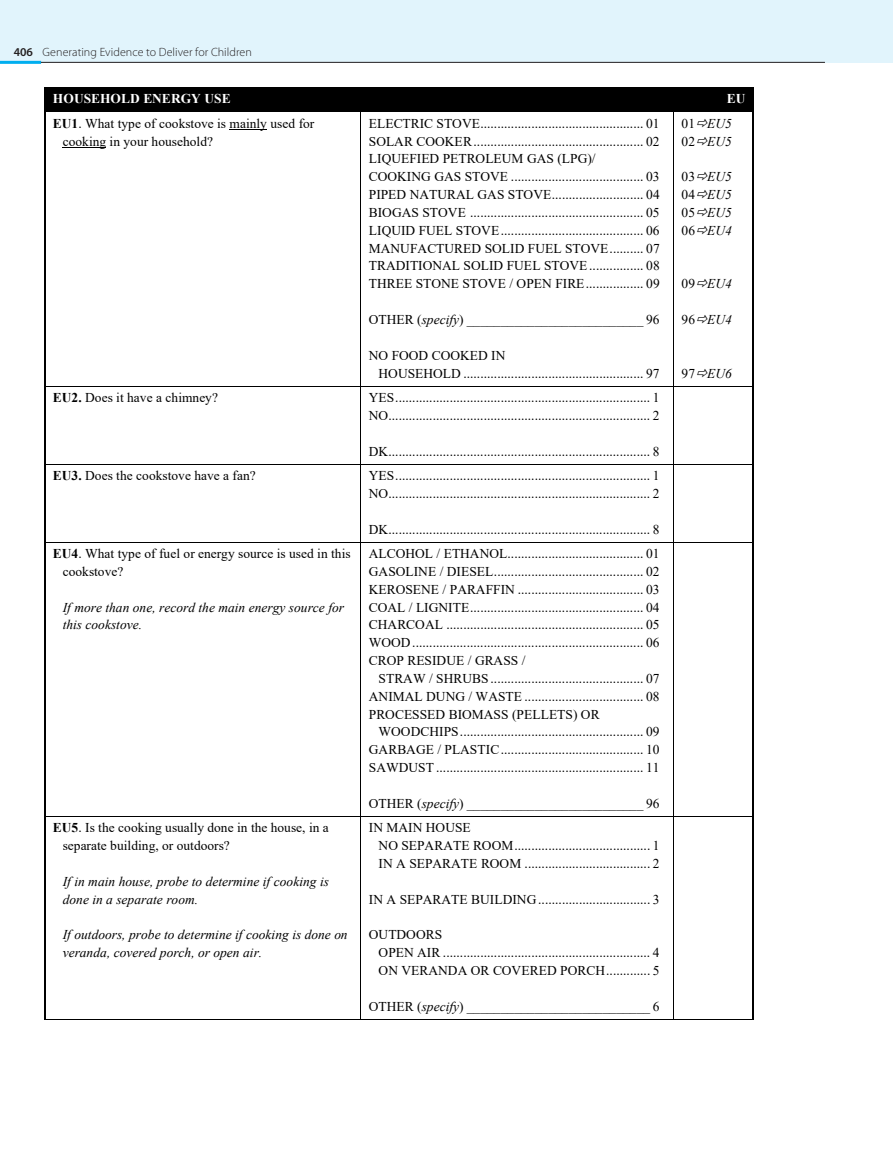
<style>
.page{position:relative;width:893px;height:1170px;background:#fff}
.page>*{position:absolute;margin:0;border:0;box-sizing:border-box;transform-origin:0 0}
.t1{font:13.5px/17.9px "Times New Roman";color:#000}
.t2{font:italic 13.5px/17.9px "Times New Roman";color:#000}
.t3{font:700 13.5px "Times New Roman";color:#fff}
.t4{font:300 12px "Myriad Pro";letter-spacing:.005em;color:#231f20}
.s1{font-weight:600}
.s2{font-weight:700}
.s3{font-style:italic}
.s4{font-style:normal}
</style>
<div class="page">
<div style="left:0;top:0;width:893px;height:62px;background:#e1f4fc"></div>
<hr style="left:0;top:61px;width:41px;height:3px;background:#00aeef">
<hr style="left:41px;top:62px;width:784px;height:1px;background:#231f20">
<div style="left:53px;top:91px;width:613px;height:18px;background:#000"></div>
<div style="left:674px;top:88px;width:78px;height:23px;background:#000"></div>
<hr style="left:46px;top:87px;width:627px;height:1px;background:#000">
<hr style="left:46px;top:88px;width:627px;height:3px;background:#000">
<hr style="left:674px;top:87px;width:78px;height:1px;background:#000">
<hr style="left:45px;top:109px;width:629px;height:2px;background:#000">
<hr style="left:230px;top:129px;width:37px;height:1px;background:#000">
<hr style="left:63px;top:147px;width:43px;height:1px;background:#000">
<svg style="left:44px;top:87px;width:2px;height:28px"></svg>
<hr style="left:46px;top:111px;width:315px;height:1px;background:#000">
<hr style="left:361px;top:111px;width:312px;height:1px;background:#000">
<svg style="left:673px;top:87px;width:1px;height:28px"></svg>
<hr style="left:674px;top:111px;width:78px;height:1px;background:#000">
<svg style="left:752px;top:87px;width:2px;height:28px"></svg>
<hr style="left:45px;top:115px;width:1px;height:271px;background:#000">
<hr style="left:44px;top:115px;width:1px;height:271px;background:#000">
<hr style="left:361px;top:115px;width:1px;height:271px;background:#000">
<hr style="left:673px;top:115px;width:1px;height:271px;background:#000">
<hr style="left:753px;top:115px;width:1px;height:271px;background:#000">
<hr style="left:752px;top:115px;width:1px;height:271px;background:#000">
<hr style="left:46px;top:386px;width:315px;height:1px;background:#000">
<hr style="left:361px;top:386px;width:312px;height:1px;background:#000">
<hr style="left:674px;top:386px;width:78px;height:1px;background:#000">
<hr style="left:45px;top:389px;width:1px;height:74px;background:#000">
<hr style="left:44px;top:389px;width:1px;height:74px;background:#000">
<hr style="left:361px;top:389px;width:1px;height:74px;background:#000">
<hr style="left:673px;top:389px;width:1px;height:74px;background:#000">
<hr style="left:753px;top:389px;width:1px;height:74px;background:#000">
<hr style="left:752px;top:389px;width:1px;height:74px;background:#000">
<hr style="left:46px;top:463px;width:315px;height:1px;background:#000">
<hr style="left:361px;top:463px;width:312px;height:1px;background:#000">
<hr style="left:674px;top:463px;width:78px;height:1px;background:#000">
<hr style="left:45px;top:467px;width:1px;height:74px;background:#000">
<hr style="left:44px;top:467px;width:1px;height:74px;background:#000">
<hr style="left:361px;top:467px;width:1px;height:74px;background:#000">
<hr style="left:673px;top:467px;width:1px;height:74px;background:#000">
<hr style="left:753px;top:467px;width:1px;height:74px;background:#000">
<hr style="left:752px;top:467px;width:1px;height:74px;background:#000">
<hr style="left:46px;top:541px;width:315px;height:1px;background:#000">
<hr style="left:361px;top:541px;width:312px;height:1px;background:#000">
<hr style="left:674px;top:541px;width:78px;height:1px;background:#000">
<hr style="left:45px;top:545px;width:1px;height:271px;background:#000">
<hr style="left:44px;top:545px;width:1px;height:271px;background:#000">
<hr style="left:361px;top:545px;width:1px;height:271px;background:#000">
<hr style="left:673px;top:545px;width:1px;height:271px;background:#000">
<hr style="left:753px;top:545px;width:1px;height:271px;background:#000">
<hr style="left:752px;top:545px;width:1px;height:271px;background:#000">
<hr style="left:46px;top:816px;width:315px;height:1px;background:#000">
<hr style="left:361px;top:816px;width:312px;height:1px;background:#000">
<hr style="left:674px;top:816px;width:78px;height:1px;background:#000">
<hr style="left:45px;top:819px;width:1px;height:199px;background:#000">
<hr style="left:44px;top:819px;width:1px;height:199px;background:#000">
<hr style="left:44px;top:1018px;width:317px;height:1px;background:#000">
<hr style="left:361px;top:819px;width:1px;height:199px;background:#000">
<hr style="left:361px;top:1018px;width:312px;height:1px;background:#000">
<hr style="left:673px;top:819px;width:1px;height:199px;background:#000">
<hr style="left:674px;top:1018px;width:78px;height:1px;background:#000">
<hr style="left:753px;top:819px;width:1px;height:199px;background:#000">
<hr style="left:752px;top:819px;width:1px;height:199px;background:#000">
<p class="t4" style="left:14px;top:45px;width:240px"><span class="s1">406</span> Generating Evidence to Deliver for Children</p>
<p class="t3" style="left:53px;top:89px;width:179px">HOUSEHOLD ENERGY USE</p>
<p class="t3" style="left:727px;top:89px;width:20px">EU</p>
<p class="t1" style="left:63px;top:114px;width:253px;text-indent:-10px"><span class="s2">EU1</span>. What type of cookstove is mainly used for cooking in your household?</p>
<p class="t1" style="left:369px;top:114px;width:292px">ELECTRIC STOVE................................................ 01<br>SOLAR COOKER .................................................. 02<br>LIQUEFIED PETROLEUM GAS (LPG)/ COOKING GAS STOVE ....................................... 03<br>PIPED NATURAL GAS STOVE ........................... 04<br>BIOGAS STOVE ................................................... 05<br>LIQUID FUEL STOVE .......................................... 06<br>MANUFACTURED SOLID FUEL STOVE .......... 07<br>TRADITIONAL SOLID FUEL STOVE ................ 08<br>THREE STONE STOVE / OPEN FIRE ................. 09</p>
<p class="t1" style="left:369px;top:310px;width:292px">OTHER (<span class="s3">specify</span>) __________________________ 96</p>
<p class="t1" style="left:379px;top:346px;width:283px;text-indent:-10px">NO FOOD COOKED IN<br>HOUSEHOLD ..................................................... 97</p>
<p class="t2" style="left:682px;top:114px;width:52px"><span class="s4">01</span> EU5<br><span class="s4">02</span> EU5</p>
<p class="t2" style="left:682px;top:167px;width:52px;text-align:justify"><span class="s4">03</span> EU5<br><span class="s4">04</span> EU5<br><span class="s4">05</span> EU5<br><span class="s4">06</span> EU4</p>
<p class="t2" style="left:682px;top:274px;width:52px"><span class="s4">09</span> EU4</p>
<p class="t2" style="left:682px;top:310px;width:52px"><span class="s4">96</span> EU4</p>
<p class="t2" style="left:682px;top:364px;width:52px"><span class="s4">97</span> EU6</p>
<p class="t1" style="left:53px;top:388px;width:167px"><span class="s2">EU2.</span> Does it have a chimney?</p>
<p class="t1" style="left:369px;top:388px;width:292px">YES ........................................................................... 1<br>NO ............................................................................. 2</p>
<p class="t1" style="left:369px;top:441px;width:292px">DK ............................................................................. 8</p>
<p class="t1" style="left:53px;top:466px;width:204px"><span class="s2">EU3.</span> Does the cookstove have a fan?</p>
<p class="t1" style="left:369px;top:466px;width:292px">YES ........................................................................... 1<br>NO ............................................................................. 2</p>
<p class="t1" style="left:369px;top:519px;width:292px">DK ............................................................................. 8</p>
<p class="t1" style="left:63px;top:544px;width:290px;text-indent:-10px"><span class="s2">EU4</span>. What type of fuel or energy source is used in this cookstove?</p>
<p class="t2" style="left:63px;top:597px;width:283px">If more than one, record the main energy source for this cookstove.</p>
<p class="t1" style="left:369px;top:544px;width:292px;text-align:justify">ALCOHOL / ETHANOL........................................ 01<br>GASOLINE / DIESEL ............................................ 02<br>KEROSENE / PARAFFIN ..................................... 03<br>COAL / LIGNITE ................................................... 04<br>CHARCOAL .......................................................... 05<br>WOOD .................................................................... 06<br>CROP RESIDUE / GRASS /</p>
<p class="t1" style="left:369px;top:669px;width:292px;text-align:justify;text-indent:10px">STRAW / SHRUBS ............................................. 07<br>ANIMAL DUNG / WASTE ................................... 08<br>PROCESSED BIOMASS (PELLETS) OR</p>
<p class="t1" style="left:369px;top:722px;width:292px;text-align:justify;text-indent:10px">WOODCHIPS ...................................................... 09<br>GARBAGE / PLASTIC .......................................... 10<br>SAWDUST ............................................................. 11</p>
<p class="t1" style="left:369px;top:794px;width:292px">OTHER (<span class="s3">specify</span>) __________________________ 96</p>
<p class="t1" style="left:63px;top:818px;width:268px;text-indent:-10px"><span class="s2">EU5</span>. Is the cooking usually done in the house, in a separate building, or outdoors?</p>
<p class="t2" style="left:63px;top:872px;width:268px">If in main house, probe to determine if cooking is done in a separate room.</p>
<p class="t2" style="left:63px;top:925px;width:286px">If outdoors, probe to determine if cooking is done on veranda, covered porch, or open air.</p>
<p class="t1" style="left:379px;top:818px;width:282px;text-indent:-10px">IN MAIN HOUSE<br>NO SEPARATE ROOM ........................................ 1<br>IN A SEPARATE ROOM ..................................... 2</p>
<p class="t1" style="left:369px;top:889px;width:292px">IN A SEPARATE BUILDING ................................. 3</p>
<p class="t1" style="left:379px;top:925px;width:282px;text-indent:-10px">OUTDOORS<br>OPEN AIR ............................................................. 4<br>ON VERANDA OR COVERED PORCH ............. 5</p>
<p class="t1" style="left:369px;top:996px;width:292px">OTHER (<span class="s3">specify</span>) ___________________________ 6</p>
</div>
